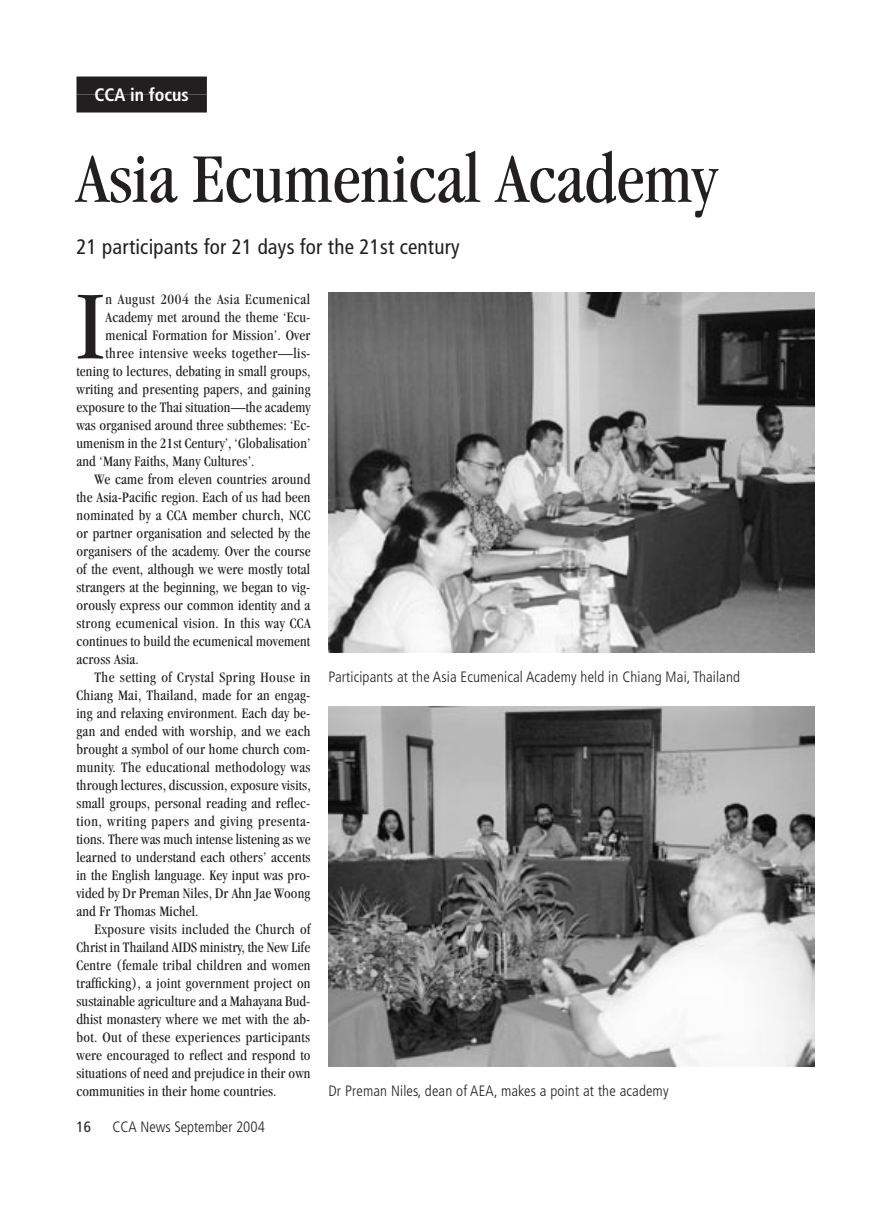
<style>
.page{position:relative;width:891px;height:1212px;background:#fff}
.page>*{position:absolute;margin:0;border:0;box-sizing:border-box;transform-origin:0 0}
.t1{font:condensed 100.65px "Garamond";color:#231f20}
.t2{font:condensed 72px "Garamond";color:#231f20}
.t3{font:condensed 21px "Frutiger";letter-spacing:.01em;color:#231f20}
.t4{font:700 condensed 18px "Frutiger";color:#fff}
.t5{font:condensed 15px "Garamond";letter-spacing:.01em;color:#231f20}
.t6{font:300 condensed 15px "Frutiger";letter-spacing:.01em;color:#231f20}
.t7{font:condensed 15px "Garamond";letter-spacing:.03em;color:#231f20}
.t8{font:condensed 15px "Garamond";letter-spacing:.035em;color:#231f20}
.t9{font:condensed 15px "Garamond";letter-spacing:.04em;color:#231f20}
.t10{font:condensed 15px "Frutiger";color:#231f20}
</style>
<div class="page">
<div style="left:76px;top:76px;width:131px;height:18px;background:#231f20"></div>
<div style="left:76px;top:94px;width:131px;height:18px;background:#231f20"></div>
<img style="left:328px;top:292px;width:486px;height:360px">
<img style="left:328px;top:706px;width:486px;height:360px">
<p class="t4" style="left:94px;top:84px;width:96px">CCA in focus</p>
<h2 class="t2" style="left:76px;top:139px;width:641px">Asia Ecumenical Academy</h2>
<h3 class="t3" style="left:76px;top:235px;width:385px">21 participants for 21 days for the 21st century</h3>
<h1 class="t1" style="left:76px;top:270px;width:29px">I</h1>
<p class="t9" style="left:106px;top:291px;width:206px">n August 2004 the Asia Ecumenical</p>
<p class="t5" style="left:106px;top:309px;width:206px">Academy met around the theme ‘Ecu-</p>
<p class="t5" style="left:106px;top:327px;width:206px">menical Formation for Mission’. Over</p>
<p class="t7" style="left:106px;top:345px;width:206px">three intensive weeks together—lis-</p>
<p class="t5" style="left:76px;top:363px;width:236px">tening to lectures, debating in small groups,</p>
<p class="t5" style="left:76px;top:381px;width:236px">writing and presenting papers, and gaining</p>
<p class="t5" style="left:76px;top:399px;width:236px">exposure to the Thai situation—the academy</p>
<p class="t5" style="left:76px;top:417px;width:236px">was organised around three subthemes: ‘Ec-</p>
<p class="t5" style="left:76px;top:435px;width:236px">umenism in the 21st Century’, ‘Globalisation’</p>
<p class="t5" style="left:76px;top:453px;width:180px">and ‘Many Faiths, Many Cultures’.</p>
<p class="t5" style="left:94px;top:471px;width:217px">We came from eleven countries around</p>
<p class="t5" style="left:76px;top:489px;width:236px">the Asia-Pacific region. Each of us had been</p>
<p class="t5" style="left:76px;top:507px;width:235px">nominated by a CCA member church, NCC</p>
<p class="t5" style="left:76px;top:525px;width:235px">or partner organisation and selected by the</p>
<p class="t5" style="left:76px;top:543px;width:236px">organisers of the academy. Over the course</p>
<p class="t5" style="left:76px;top:561px;width:235px">of the event, although we were mostly total</p>
<p class="t5" style="left:76px;top:579px;width:236px">strangers at the beginning, we began to vig-</p>
<p class="t5" style="left:76px;top:597px;width:235px">orously express our common identity and a</p>
<p class="t5" style="left:76px;top:615px;width:236px">strong ecumenical vision. In this way CCA</p>
<p class="t5" style="left:76px;top:633px;width:235px">continues to build the ecumenical movement</p>
<p class="t5" style="left:76px;top:651px;width:64px">across Asia.</p>
<p class="t7" style="left:94px;top:669px;width:218px">The setting of Crystal Spring House in</p>
<p class="t5" style="left:76px;top:687px;width:236px">Chiang Mai, Thailand, made for an engag-</p>
<p class="t5" style="left:76px;top:705px;width:236px">ing and relaxing environment. Each day be-</p>
<p class="t5" style="left:76px;top:723px;width:235px">gan and ended with worship, and we each</p>
<p class="t5" style="left:76px;top:741px;width:236px">brought a symbol of our home church com-</p>
<p class="t5" style="left:76px;top:759px;width:236px">munity. The educational methodology was</p>
<p class="t5" style="left:76px;top:777px;width:236px">through lectures, discussion, exposure visits,</p>
<p class="t5" style="left:76px;top:795px;width:236px">small groups, personal reading and reflec-</p>
<p class="t8" style="left:76px;top:813px;width:236px">tion, writing papers and giving presenta-</p>
<p class="t5" style="left:76px;top:831px;width:236px">tions. There was much intense listening as we</p>
<p class="t5" style="left:76px;top:849px;width:236px">learned to understand each others’ accents</p>
<p class="t5" style="left:76px;top:867px;width:236px">in the English language. Key input was pro-</p>
<p class="t5" style="left:76px;top:885px;width:235px">vided by Dr Preman Niles, Dr Ahn Jae Woong</p>
<p class="t5" style="left:76px;top:903px;width:124px">and Fr Thomas Michel.</p>
<p class="t5" style="left:94px;top:921px;width:217px">Exposure visits included the Church of</p>
<p class="t5" style="left:76px;top:939px;width:235px">Christ in Thailand AIDS ministry, the New Life</p>
<p class="t5" style="left:76px;top:957px;width:236px">Centre (female tribal children and women</p>
<p class="t5" style="left:76px;top:975px;width:236px">trafficking), a joint government project on</p>
<p class="t5" style="left:76px;top:993px;width:236px">sustainable agriculture and a Mahayana Bud-</p>
<p class="t5" style="left:76px;top:1011px;width:236px">dhist monastery where we met with the ab-</p>
<p class="t5" style="left:76px;top:1029px;width:235px">bot. Out of these experiences participants</p>
<p class="t5" style="left:76px;top:1047px;width:236px">were encouraged to reflect and respond to</p>
<p class="t5" style="left:76px;top:1065px;width:236px">situations of need and prejudice in their own</p>
<p class="t5" style="left:76px;top:1083px;width:202px">communities in their home countries.</p>
<p class="t6" style="left:328px;top:668px;width:413px">Participants at the Asia Ecumenical Academy held in Chiang Mai, Thailand</p>
<p class="t6" style="left:328px;top:1082px;width:342px">Dr Preman Niles, dean of AEA, makes a point at the academy</p>
<p class="t10" style="left:76px;top:1118px;width:16px">16</p>
<p class="t6" style="left:112px;top:1118px;width:154px">CCA News September 2004</p>
</div>
